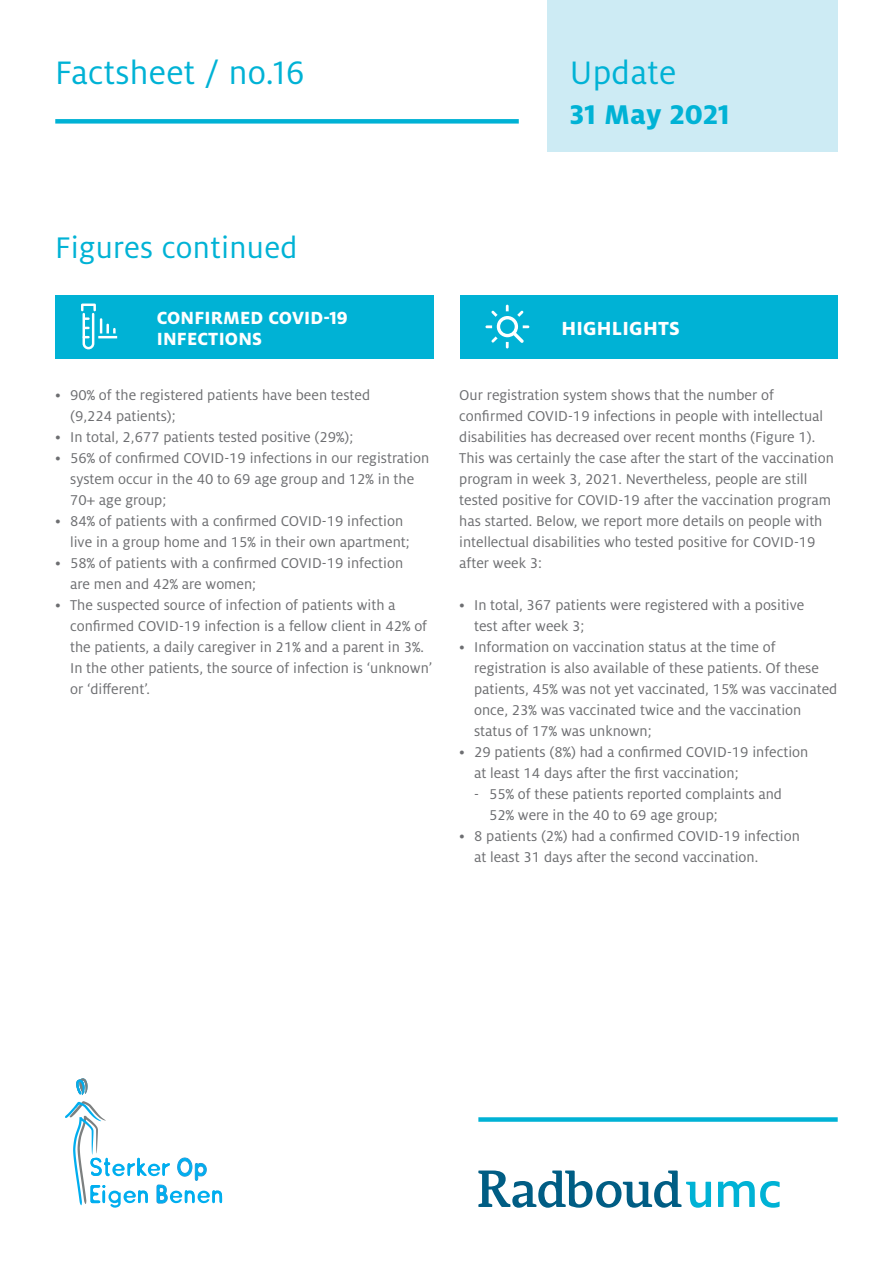
<style>
.page{position:relative;width:893px;height:1263px;background:#fff}
.page>*{position:absolute;margin:0;border:0;box-sizing:border-box;transform-origin:0 0}
.t1{font:36px "Milo OT";letter-spacing:.01em;color:#00b2d5}
.t2{font:33px "Milo OT";letter-spacing:.01em;color:#00b2d5}
.t3{font:800 30px "Milo OT";letter-spacing:.01em;color:#00b2d5}
.t4{font:800 21px "Milo OT";letter-spacing:.01em;color:#fff}
.t5{font:800 19.5px/21px "Milo OT";letter-spacing:.01em;color:#fff}
.t6{font:15.75px/21px "Milo OT";color:#6d6e71}
</style>
<div class="page">
<div style="left:55px;top:119px;width:464px;height:5px;background:#00b2d5"></div>
<div style="left:547px;top:0;width:291px;height:151px;background:#cdebf4"></div>
<div style="left:460px;top:295px;width:378px;height:63px;background:#00b2d5"></div>
<svg style="left:485px;top:305px;width:44px;height:43px"></svg>
<div style="left:55px;top:295px;width:379px;height:63px;background:#00b2d5"></div>
<div style="left:81px;top:304px;width:15px;height:7px;border:2px solid #fff"></div>
<svg style="left:82px;top:312px;width:35px;height:38px"></svg>
<svg style="left:478px;top:1170px;width:302px;height:38px"></svg>
<div style="left:478px;top:1117px;width:360px;height:5px;background:#00b2d5"></div>
<svg style="left:76px;top:1078px;width:12px;height:17px"></svg>
<svg style="left:65px;top:1101px;width:157px;height:107px"></svg>
<h1 class="t1" style="left:55px;top:53px;width:251px">Factsheet / no.16</h1>
<h1 class="t1" style="left:570px;top:53px;width:108px">Update</h1>
<h3 class="t3" style="left:570px;top:98px;width:161px">31 MAY 2021</h3>
<h2 class="t2" style="left:55px;top:230px;width:244px">Figures continued</h2>
<p class="t5" style="left:157px;top:307px;width:192px">CON FI RMED COVI D-19<br>IN FECTION</p>
<p class="t5" style="left:252px;top:328px;width:11px">S</p>
<p class="t6" style="left:70px;top:385px;width:301px;text-indent:-15px">• 90% of the registered patients have been tested (9,224 patients);</p>
<p class="t6" style="left:55px;top:427px;width:300px">• In total, 2,677 patients tested positive (29%);</p>
<p class="t6" style="left:70px;top:448px;width:361px;text-indent:-15px">• 56% of confirmed COVID-19 infections in our registration system occur in the 40 to 69 age group and 12% in the<br>70+ age group;</p>
<p class="t6" style="left:70px;top:511px;width:341px;text-indent:-15px">• 84% of patients with a confirmed COVID-19 infection live in a group home and 15% in their own apartment;</p>
<p class="t6" style="left:70px;top:553px;width:334px;text-indent:-15px">• 58% of patients with a confirmed COVID-19 infection are men and 42% are women;</p>
<p class="t6" style="left:70px;top:595px;width:364px;text-indent:-15px">• The suspected source of infection of patients with a confirmed COVID-19 infection is a fellow client in 42% of the patients, a daily caregiver in 21% and a parent in 3%.<br>In the other patients, the source of infection is ‘unknown’ or ‘different’.</p>
<h3 class="t4" style="left:561px;top:316px;width:120px">HIGHLIGHTS</h3>
<p class="t6" style="left:459px;top:385px;width:376px">Our registration system shows that the number of confirmed COVID-19 infections in people with intellectual disabilities has decreased over recent months (Figure 1).<br>This was certainly the case after the start of the vaccination program in week 3, 2021. Nevertheless, people are still tested positive for COVID-19 after the vaccination program has started. Below, we report more details on people with intellectual disabilities who tested positive for COVID-19 after week 3:</p>
<p class="t6" style="left:474px;top:595px;width:332px;text-indent:-15px">• In total, 367 patients were registered with a positive test after week 3;</p>
<p class="t6" style="left:474px;top:637px;width:365px;text-indent:-15px">• Information on vaccination status at the time of registration is also available of these patients. Of these patients, 45% was not yet vaccinated, 15% was vaccinated once, 23% was vaccinated twice and the vaccination status of 17% was unknown;</p>
<p class="t6" style="left:474px;top:742px;width:336px;text-indent:-15px">• 29 patients (8%) had a confirmed COVID-19 infection at least 14 days after the first vaccination;</p>
<p class="t6" style="left:489px;top:784px;width:294px;text-indent:-15px">- 55% of these patients reported complaints and<br>52% were in the 40 to 69 age group;</p>
<p class="t6" style="left:474px;top:826px;width:327px;text-indent:-15px">• 8 patients (2%) had a confirmed COVID-19 infection at least 31 days after the second vaccination.</p>
</div>
